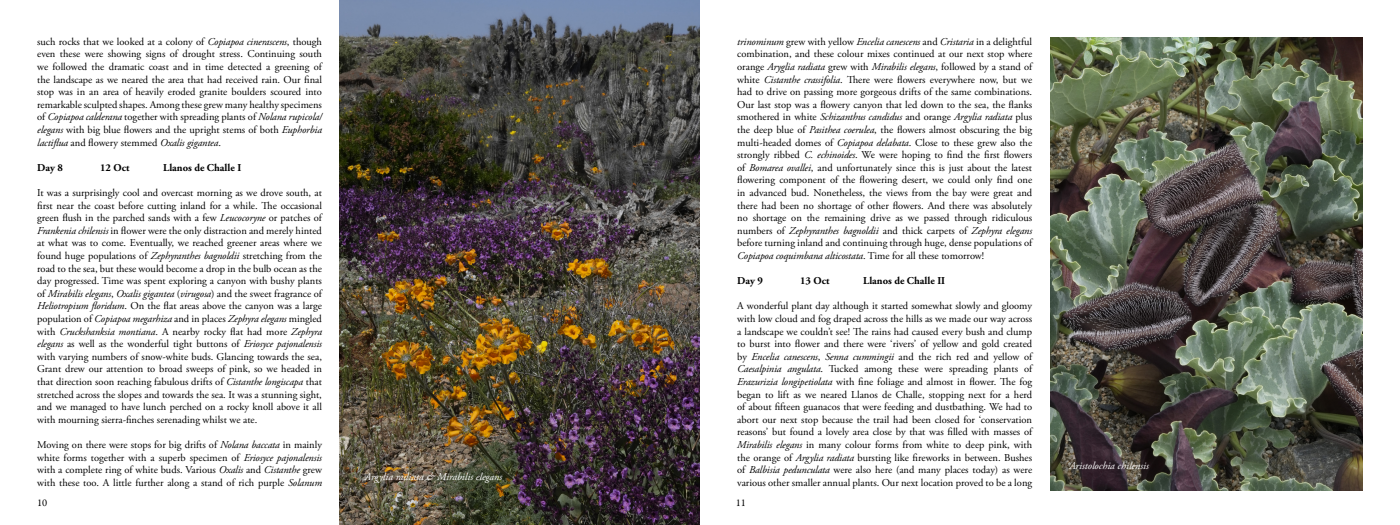
<style>
.page{position:relative;width:1400px;height:525px;background:#fff}
.page>*{position:absolute;margin:0;border:0;box-sizing:border-box;transform-origin:0 0}
.t1{font:10.5px/12.6px "Adobe Garamond Pro";color:#000;text-align:justify}
.t2{font:italic 10.5px "Adobe Garamond Pro";color:#fff}
.t3{font:700 10.5px "Adobe Garamond Pro";color:#000}
.t4{font:10.5px "Garamond Premr Pro";color:#000}
.s1{font-style:italic}
</style>
<div class="page">
<img style="left:340px;top:0;width:360px;height:525px">
<img style="left:1050px;top:37px;width:313px;height:453px">
<p class="t1" style="left:37px;top:36px;width:286px">such rocks that we looked at a colony of <span class="s1">Copiapoa cinerascens</span>, though even these were showing signs of drought stress. Continuing south we followed the dramatic coast and in time detected a greening of the landscape as we neared the area that had received rain. Our final stop was in an area of heavily eroded granite boulders scoured into remarkable sculpted shapes. Among these grew many healthy specimens of <span class="s1">Copiapoa calderana</span> together with spreading plants of <span class="s1">Nolana rupicola/ elegans</span> with big blue flowers and the upright stems of both <span class="s1">Euphorbia lactiflua</span> and flowery stemmed <span class="s1">Oxalis gigantea</span>.</p>
<p class="t3" style="left:37px;top:161px;width:27px">Day 8</p>
<p class="t3" style="left:100px;top:161px;width:31px">12 Oct</p>
<p class="t3" style="left:163px;top:161px;width:80px">Llanos de Challe I</p>
<p class="t1" style="left:37px;top:187px;width:286px">It was a surprisingly cool and overcast morning as we drove south, at first near the coast before cutting inland for a while. The occasional green flush in the parched sands with a few <span class="s1">Leucocoryne</span> or patches of <span class="s1">Frankenia chilensis</span> in flower were the only distraction and merely hinted at what was to come. Eventually, we reached greener areas where we found huge populations of <span class="s1">Zephyranthes bagnoldii</span> stretching from the road to the sea, but these would become a drop in the bulb ocean as the day progressed. Time was spent exploring a canyon with bushy plants of <span class="s1">Mirabilis elegans</span>, <span class="s1">Oxalis gigantea</span> (<span class="s1">virugosa</span>) and the sweet fragrance of <span class="s1">Heliotropium floridum</span>. On the flat areas above the canyon was a large population of <span class="s1">Copiapoa megarhiza</span> and in places <span class="s1">Zephyra elegans</span> mingled with <span class="s1">Cruckshanksia montiana</span>. A nearby rocky flat had more <span class="s1">Zephyra elegans</span> as well as the wonderful tight buttons of <span class="s1">Eriosyce pajonalensis </span>with varying numbers of snow-white buds. Glancing towards the sea, Grant drew our attention to broad sweeps of pink, so we headed in that direction soon reaching fabulous drifts of <span class="s1">Cistanthe longiscapa</span> that stretched across the slopes and towards the sea. It was a stunning sight, and we managed to have lunch perched on a rocky knoll above it all with mourning sierra-finches serenading whilst we ate.</p>
<p class="t1" style="left:37px;top:439px;width:286px">Moving on there were stops for big drifts of <span class="s1">Nolana baccata</span> in mainly white forms together with a superb specimen of <span class="s1">Eriosyce pajonalensis </span>with a complete ring of white buds. Various <span class="s1">Oxalis</span> and <span class="s1">Cistanthe</span> grew with these too. A little further along a stand of rich purple <span class="s1">Solanum</span></p>
<p class="t2" style="left:365px;top:470px;width:139px">Argylia radiata &amp; Mirabilis elegans</p>
<p class="t1" style="left:737px;top:36px;width:297px"><span class="s1">trinominum</span> grew with yellow <span class="s1">Encelia canescens</span> and <span class="s1">Cristaria</span> in a delightful combination, and these colour mixes continued at our next stop where orange <span class="s1">Aryglia radiata</span> grew with <span class="s1">Mirabilis elegans</span>, followed by a stand of white <span class="s1">Cistanthe crassifolia</span>. There were flowers everywhere now, but we had to drive on passing more gorgeous drifts of the same combinations.<br>Our last stop was a flowery canyon that led down to the sea, the flanks smothered in white <span class="s1">Schizanthus candidus</span> and orange <span class="s1">Argylia radiata</span> plus the deep blue of <span class="s1">Pasithea coerulea</span>, the flowers almost obscuring the big multi-headed domes of <span class="s1">Copiapoa delabata</span>. Close to these grew also the strongly ribbed <span class="s1">C. echinoides</span>. We were hoping to find the first flowers of <span class="s1">Bomarea ovallei</span>, and unfortunately since this is just about the latest flowering component of the flowering desert, we could only find one in advanced bud. Nonetheless, the views from the bay were great and there had been no shortage of other flowers. And there was absolutely no shortage on the remaining drive as we passed through ridiculous numbers of <span class="s1">Zephyranthes bagnoldii</span> and thick carpets of <span class="s1">Zephyra elegans </span>before turning inland and continuing through huge, dense populations of <span class="s1">Copiapoa coquimbana alticostata</span>. Time for all these tomorrow!</p>
<p class="t3" style="left:737px;top:275px;width:27px">Day 9</p>
<p class="t3" style="left:800px;top:275px;width:31px">13 Oct</p>
<p class="t3" style="left:863px;top:275px;width:83px">Llanos de Challe II</p>
<p class="t1" style="left:737px;top:300px;width:297px">A wonderful plant day although it started somewhat slowly and gloomy with low cloud and fog draped across the hills as we made our way across a landscape we couldn’t see! The rains had caused every bush and clump to burst into flower and there were ‘rivers’ of yellow and gold created by <span class="s1">Encelia canescens</span>, <span class="s1">Senna cummingii</span> and the rich red and yellow of <span class="s1">Caesalpinia angulata</span>. Tucked among these were spreading plants of <span class="s1">Erazurizia longipetiolata</span> with fine foliage and almost in flower. The fog began to lift as we neared Llanos de Challe, stopping next for a herd of about fifteen guanacos that were feeding and dustbathing. We had to abort our next stop because the trail had been closed for ‘conservation reasons’ but found a lovely area close by that was filled with masses of <span class="s1">Mirabilis elegans</span> in many colour forms from white to deep pink, with the orange of <span class="s1">Argylia radiata</span> bursting like fireworks in between. Bushes of <span class="s1">Balbisia pedunculata</span> were also here (and many places today) as were various other smaller annual plants. Our next location proved to be a long</p>
<p class="t4" style="left:37px;top:496px;width:12px">10</p>
<p class="t4" style="left:736px;top:496px;width:12px">11</p>
<p class="t2" style="left:1069px;top:459px;width:81px">Aristolochia chilensis</p>
</div>
